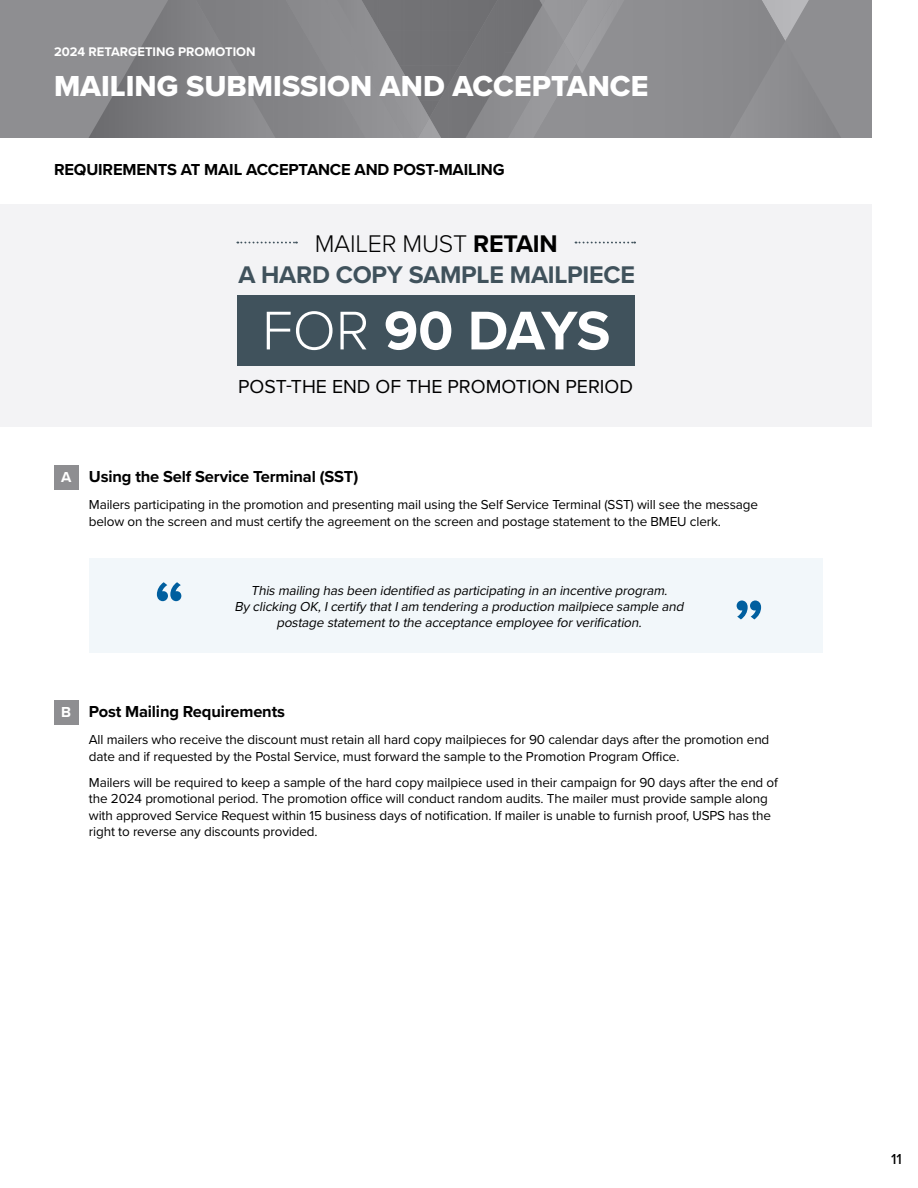
<style>
.page{position:relative;width:918px;height:1188px;background:#fff}
.page>*{position:absolute;margin:0;border:0;box-sizing:border-box;transform-origin:0 0}
.t1{font:700 66px "Proxima Nova";color:#005f9f}
.t2{font:700 56.55px "Proxima Nova";letter-spacing:-.025em;color:#fff}
.t3{font:30px "Proxima Nova Extrabld";color:#fff}
.t4{font:700 25.05px "Proxima Nova";letter-spacing:-.01em;color:#40525c}
.t5{font:300 25.05px "Proxima Nova";letter-spacing:-.01em;color:#000}
.t6{font:19.5px "Proxima Nova";color:#000}
.t7{font:700 16.5px "Proxima Nova";letter-spacing:-.01em;color:#000}
.t8{font:500 15px "Proxima Nova";color:#000}
.t9{font:700 15px "Proxima Nova";color:#fff}
.t10{font:13.5px/16.2px "Proxima Nova";letter-spacing:-.01em;color:#000}
.t11{font:italic 13.5px/16.2px "Proxima Nova";color:#000;text-align:center}
.t12{font:700 12.9px "Proxima Nova";color:#fff}
.s1{font-weight:700}
.s2{font-weight:300}
</style>
<div class="page">
<div style="left:0;top:0;width:872px;height:138px;background:#8e8e91"></div>
<svg style="left:837px;top:132px;width:4px;height:6px"></svg>
<img style="left:767px;top:0;width:42px;height:38px">
<img style="left:550px;top:81px;width:10px;height:11px">
<img style="left:532px;top:81px;width:18px;height:57px">
<img style="left:762px;top:0;width:5px;height:8px">
<img style="left:767px;top:8px;width:18px;height:31px">
<img style="left:560px;top:64px;width:16px;height:27px">
<img style="left:541px;top:92px;width:18px;height:46px">
<svg style="left:534px;top:125px;width:7px;height:13px"></svg>
<img style="left:564px;top:41px;width:12px;height:23px">
<img style="left:576px;top:0;width:42px;height:73px">
<img style="left:542px;top:42px;width:22px;height:39px">
<img style="left:532px;top:81px;width:9px;height:25px">
<img style="left:505px;top:0;width:37px;height:52px">
<img style="left:486px;top:0;width:19px;height:102px">
<img style="left:467px;top:31px;width:19px;height:104px">
<img style="left:505px;top:52px;width:10px;height:17px">
<div style="left:372px;top:0;width:126px;height:31px;background:#727275"></div>
<div style="left:392px;top:31px;width:88px;height:35px;background:#727275"></div>
<div style="left:411px;top:65px;width:49px;height:36px;background:#727275"></div>
<img style="left:418px;top:100px;width:23px;height:38px">
<img style="left:564px;top:0;width:24px;height:41px">
<svg style="left:89px;top:0;width:166px;height:138px"></svg>
<img style="left:223px;top:48px;width:32px;height:38px">
<img style="left:245px;top:85px;width:10px;height:18px">
<img style="left:362px;top:0;width:10px;height:17px">
<img style="left:372px;top:18px;width:20px;height:33px">
<img style="left:391px;top:51px;width:20px;height:76px">
<div style="left:0;top:204px;width:872px;height:223px;background:#f3f3f5"></div>
<div style="left:89px;top:558px;width:734px;height:94px;background:#f2f7fa"></div>
<div style="left:54px;top:465px;width:24px;height:25px;background:#8e8e91"></div>
<div style="left:54px;top:700px;width:24px;height:24px;background:#8e8e91"></div>
<div style="left:237px;top:296px;width:398px;height:70px;background:#40525c"></div>
<svg style="left:237px;top:242px;width:60px;height:1px"></svg>
<svg style="left:576px;top:242px;width:59px;height:1px"></svg>
<p class="t12" style="left:54px;top:42px;width:203px">2024 RETARGETING PROMOTION</p>
<h3 class="t3" style="left:54px;top:63px;width:596px">MAILING SUBMISSION AND ACCEPTANCE</h3>
<p class="t7" style="left:54px;top:157px;width:452px">REQUIREMENTS AT MAIL ACCEPTANCE AND POST-MAILING</p>
<h3 class="t5" style="left:315px;top:225px;width:245px">MAILER MUST <span class="s1">RETAIN</span></h3>
<h3 class="t4" style="left:238px;top:256px;width:398px">A HARD COPY SAMPLE MAILPIECE</h3>
<h2 class="t2" style="left:262px;top:288px;width:350px"><span class="s2">FOR</span> 90 DAYS</h2>
<h3 class="t6" style="left:238px;top:372px;width:397px">POST-THE END OF THE PROMOTION PERIOD</h3>
<p class="t9" style="left:61px;top:466px;width:12px">A</p>
<p class="t7" style="left:89px;top:465px;width:271px">Using the Self Service Terminal (SST)</p>
<p class="t10" style="left:89px;top:496px;width:671px">Mailers participating in the promotion and presenting mail using the Self Service Terminal (SST) will see the message below on the screen and must certify the agreement on the screen and postage statement to the BMEU clerk.</p>
<h1 class="t1" style="left:154px;top:556px;width:32px">“</h1>
<p class="t11" style="left:234px;top:581px;width:454px">Thismailing hasbeen identified asparticipating in an incentive program.<br>By clicking OK,Icertify thatIam tendering a production mailpiece sample and postage statementto the acceptance employee forverification.</p>
<h1 class="t1" style="left:764px;top:646px;width:32px;rotate:-180deg">“</h1>
<p class="t9" style="left:61px;top:701px;width:11px">B</p>
<p class="t7" style="left:89px;top:700px;width:198px">Post Mailing Requirements</p>
<p class="t10" style="left:89px;top:731px;width:682px">All mailers who receive the discount must retain all hard copy mailpieces for 90 calendar days after the promotion end date and if requested by the Postal Service, must forward the sample to the Promotion Program Office.</p>
<p class="t10" style="left:89px;top:774px;width:691px">Mailers will be required to keep a sample of the hard copy mailpiece used in their campaign for 90 days after the end of the 2024 promotional period. The promotion office will conduct random audits. The mailer must provide sample along with approved Service Request within 15 business days of notification. If mailer is unable to furnish proof, USPS has the right to reverse any discounts provided.</p>
<p class="t8" style="left:891px;top:1148px;width:12px">11</p>
</div>
